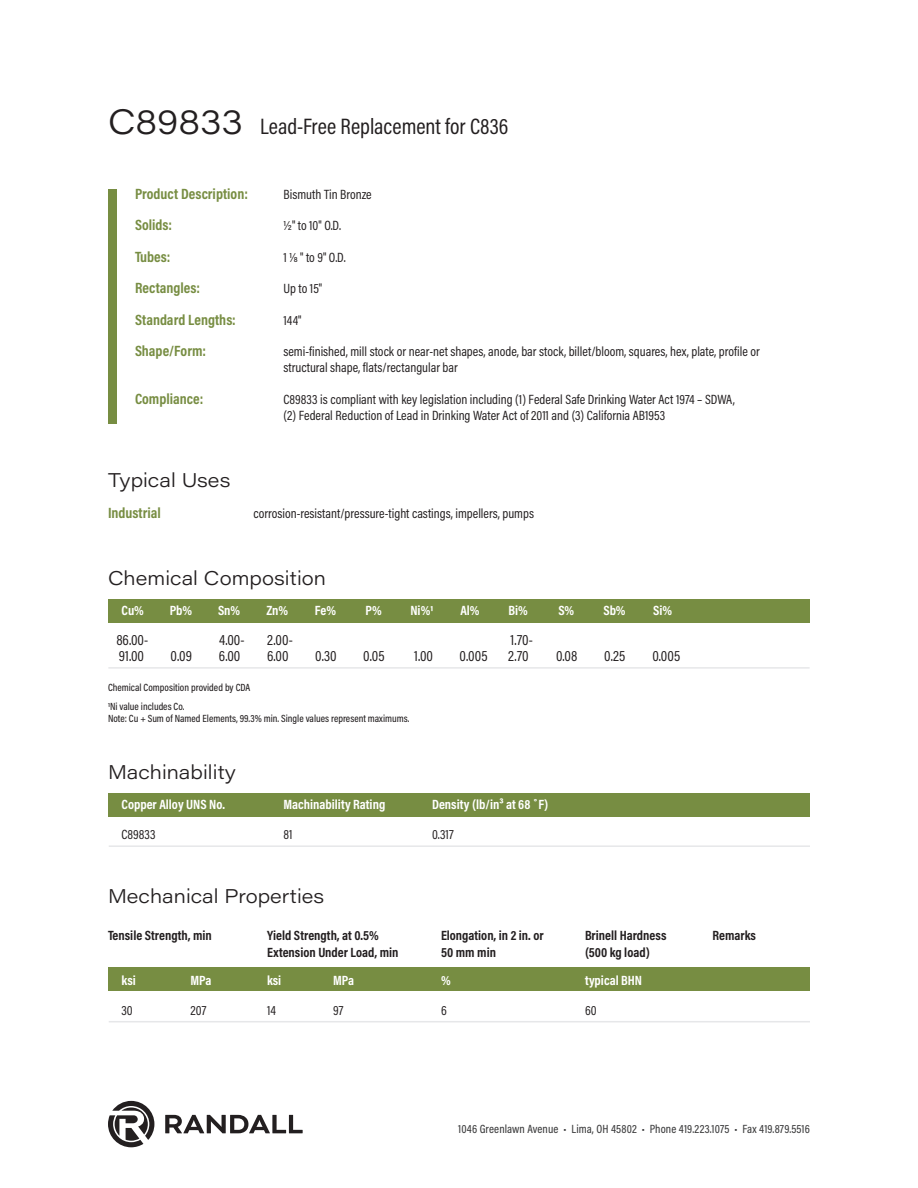
<style>
.page{position:relative;width:918px;height:1188px;background:#fff}
.page>*{position:absolute;margin:0;border:0;box-sizing:border-box;transform-origin:0 0}
.t1{font:22.5px "Acumin Pro Cond";color:#231f20}
.Header_Acumin_Pro_Wi{font:300 19.5px "Acumin Pro Wide";color:#231f20}
.t2{font:700 15px "Acumin Pro Cond";color:#778d42}
.t3{font:15px "Acumin Pro Cond";color:#231f20}
.BODY{font:13.5px/16.2px "Acumin Pro Cond";color:#231f20}
.BODY-2{font:700 13.5px "Acumin Pro Cond";color:#231f20}
.body_bold{font:700 13.5px "Acumin Pro Cond";color:#fff}
.body_-_NEW{font:700 13.5px "Acumin Pro Cond";letter-spacing:-.005em;color:#fff}
.t4{font:500 12px "Acumin Pro Cond";letter-spacing:.01em;color:#3e3e3f}
.Acumin_Pro_Cond{font:500 10.5px/12.6px "Acumin Pro Cond";color:#231f20}
.notes{font:500 10.5px "Acumin Pro Cond";color:#231f20}
.s1{font-family:"Acumin Pro Wide";font-weight:300;font-size:34.5px}
</style>
<div class="page">
<svg style="left:165px;top:1115px;width:138px;height:18px"></svg>
<svg style="left:108px;top:1101px;width:46px;height:46px"></svg>
<div style="left:109px;top:967px;width:701px;height:23px;background:#778d42"></div>
<div style="left:109px;top:794px;width:701px;height:23px;background:#778d42"></div>
<div style="left:109px;top:599px;width:701px;height:23px;background:#778d42"></div>
<hr style="left:108px;top:667px;width:702px;height:2px;background:#e6e7e9">
<hr style="left:109px;top:1021px;width:701px;height:1px;background:#e6e7e9">
<hr style="left:109px;top:845px;width:701px;height:2px;background:#e6e7e9">
<div style="left:108px;top:189px;width:9px;height:234px;background:#778d42"></div>
<p class="t1" style="left:108px;top:111px;width:402px"><span class="s1">C89833</span> Lead-Free Replacement for C836</p>
<p class="t2" style="left:135px;top:184px;width:114px">Product Description:</p>
<p class="BODY" style="left:284px;top:186px;width:90px">Bismuth Tin Bronze</p>
<p class="t2" style="left:135px;top:215px;width:39px">Solids:</p>
<p class="BODY" style="left:284px;top:217px;width:59px">½" to 10" O.D.</p>
<p class="t2" style="left:135px;top:247px;width:37px">Tubes:</p>
<p class="BODY" style="left:284px;top:249px;width:64px">1 1/8 " to 9" O.D.</p>
<p class="t2" style="left:135px;top:278px;width:67px">Rectangles:</p>
<p class="BODY" style="left:284px;top:280px;width:40px">Up to 15"</p>
<p class="t2" style="left:135px;top:310px;width:102px">Standard Lengths:</p>
<p class="BODY" style="left:284px;top:312px;width:20px">144"</p>
<p class="t2" style="left:135px;top:341px;width:73px">Shape/Form:</p>
<p class="BODY" style="left:284px;top:343px;width:478px">semi-finished, mill stock or near-net shapes, anode, bar stock, billet/bloom, squares, hex, plate, profile or structural shape, flats/rectangular bar</p>
<p class="t2" style="left:135px;top:389px;width:70px">Compliance:</p>
<p class="BODY" style="left:284px;top:391px;width:453px">C89833 is compliant with key legislation including (1) Federal Safe Drinking Water Act 1974 – SDWA, (2) Federal Reduction of Lead in Drinking Water Act of 2011 and (3) California AB1953</p>
<p class="Header_Acumin_Pro_Wi" style="left:108px;top:466px;width:124px">Typical Uses</p>
<p class="t2" style="left:108px;top:503px;width:54px">Industrial</p>
<p class="BODY" style="left:254px;top:505px;width:282px">corrosion-resistant/pressure-tight castings, impellers, pumps</p>
<h2 class="Header_Acumin_Pro_Wi" style="left:108px;top:564px;width:219px">Chemical Composition</h2>
<p class="body_-_NEW" style="left:122px;top:601px;width:24px">Cu%</p>
<p class="body_-_NEW" style="left:170px;top:601px;width:24px">Pb%</p>
<p class="body_-_NEW" style="left:218px;top:601px;width:24px">Sn%</p>
<p class="body_-_NEW" style="left:266px;top:601px;width:23px">Zn%</p>
<p class="body_-_NEW" style="left:315px;top:601px;width:23px">Fe%</p>
<p class="body_-_NEW" style="left:366px;top:601px;width:18px">P%</p>
<p class="body_-_NEW" style="left:411px;top:601px;width:24px">Ni%1</p>
<p class="body_-_NEW" style="left:460px;top:601px;width:21px">Al%</p>
<p class="body_-_NEW" style="left:508px;top:601px;width:21px">Bi%</p>
<p class="body_-_NEW" style="left:558px;top:601px;width:17px">S%</p>
<p class="body_-_NEW" style="left:603px;top:601px;width:24px">Sb%</p>
<p class="body_-_NEW" style="left:653px;top:601px;width:21px">Si%</p>
<p class="t3" style="left:116px;top:630px;width:33px">86.00-</p>
<p class="t3" style="left:119px;top:646px;width:27px">91.00</p>
<p class="t3" style="left:171px;top:646px;width:23px">0.09</p>
<p class="t3" style="left:219px;top:630px;width:27px">4.00-</p>
<p class="t3" style="left:219px;top:646px;width:23px">6.00</p>
<p class="t3" style="left:267px;top:630px;width:27px">2.00-</p>
<p class="t3" style="left:267px;top:646px;width:23px">6.00</p>
<p class="t3" style="left:315px;top:646px;width:23px">0.30</p>
<p class="t3" style="left:363px;top:646px;width:23px">0.05</p>
<p class="t3" style="left:414px;top:646px;width:20px">1.00</p>
<p class="t3" style="left:460px;top:646px;width:29px">0.005</p>
<p class="t3" style="left:511px;top:630px;width:24px">1.70-</p>
<p class="t3" style="left:508px;top:646px;width:22px">2.70</p>
<p class="t3" style="left:556px;top:646px;width:23px">0.08</p>
<p class="t3" style="left:604px;top:646px;width:23px">0.25</p>
<p class="t3" style="left:652px;top:646px;width:29px">0.005</p>
<p class="notes" style="left:108px;top:680px;width:144px">Chemical Composition provided by CDA</p>
<p class="Acumin_Pro_Cond" style="left:108px;top:700px;width:303px">1Ni value includes Co.<br>Note: Cu + Sum of Named Elements, 99.3% min. Single values represent maximums.</p>
<h2 class="Header_Acumin_Pro_Wi" style="left:108px;top:758px;width:130px">Machinability</h2>
<p class="body_bold" style="left:122px;top:795px;width:105px">Copper Alloy UNS No.</p>
<p class="body_bold" style="left:284px;top:795px;width:103px">Machinability Rating</p>
<p class="body_bold" style="left:432px;top:795px;width:118px">Density (lb/in³ at 68 ˚F)</p>
<p class="BODY" style="left:122px;top:826px;width:36px">C89833</p>
<p class="BODY" style="left:284px;top:826px;width:10px">81</p>
<p class="BODY" style="left:432px;top:826px;width:23px">0.317</p>
<h2 class="Header_Acumin_Pro_Wi" style="left:108px;top:883px;width:218px">Mechanical Properties</h2>
<p class="BODY-2" style="left:108px;top:926px;width:105px">Tensile Strength, min</p>
<p class="BODY-2" style="left:267px;top:926px;width:113px">Yield Strength, at 0.5%</p>
<p class="BODY-2" style="left:441px;top:926px;width:104px">Elongation, in 2 in. or</p>
<p class="BODY-2" style="left:585px;top:926px;width:83px">Brinell Hardness</p>
<p class="BODY-2" style="left:712px;top:926px;width:45px">Remarks</p>
<p class="BODY-2" style="left:267px;top:943px;width:133px">Extension Under Load, min</p>
<p class="BODY-2" style="left:441px;top:943px;width:57px">50 mm min</p>
<p class="BODY-2" style="left:585px;top:943px;width:66px">(500 kg load)</p>
<p class="body_bold" style="left:122px;top:971px;width:16px">ksi</p>
<p class="body_bold" style="left:190px;top:971px;width:23px">MPa</p>
<p class="body_bold" style="left:267px;top:971px;width:16px">ksi</p>
<p class="body_bold" style="left:333px;top:971px;width:23px">MPa</p>
<p class="body_bold" style="left:441px;top:971px;width:11px">%</p>
<p class="body_bold" style="left:585px;top:971px;width:59px">typical BHN</p>
<p class="BODY" style="left:122px;top:1002px;width:13px">30</p>
<p class="BODY" style="left:190px;top:1002px;width:17px">207</p>
<p class="BODY" style="left:267px;top:1002px;width:10px">14</p>
<p class="BODY" style="left:333px;top:1002px;width:12px">97</p>
<p class="BODY" style="left:441px;top:1002px;width:7px">6</p>
<p class="BODY" style="left:585px;top:1002px;width:13px">60</p>
<p class="t4" style="left:458px;top:1121px;width:353px">1046 Greenlawn Avenue • Lima, OH 45802 • Phone 419.223.1075 • Fax 419.879.5516</p>
</div>
